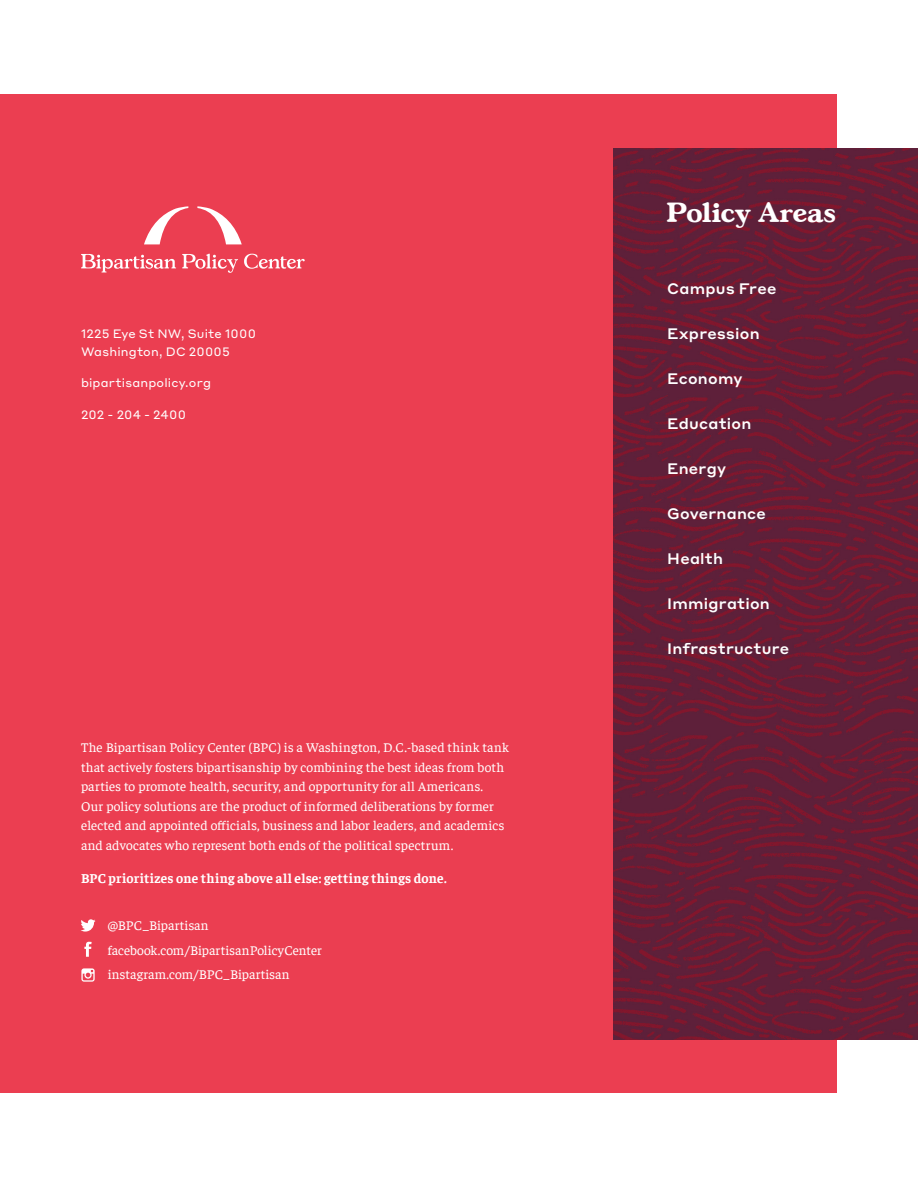
<style>
.page{position:relative;width:918px;height:1188px;background:#fff}
.page>*{position:absolute;margin:0;border:0;box-sizing:border-box;transform-origin:0 0}
.t1{font:700 27px "Gascogne TS";letter-spacing:.015em;color:#fff}
.t2{font:500 15px "Styrene A";letter-spacing:.015em;color:#fff}
.Disclaimer_-_Body{font:13.5px/19.5px "Faustina";letter-spacing:.01em;color:#fff}
.Disclaimer_-_Body-2{font:700 13.5px "Faustina";letter-spacing:.025em;color:#fff}
.Inside_Cover_-_Conta{font:12px/18px "Styrene A";letter-spacing:.015em;color:#fff}
</style>
<div class="page">
<div style="left:0;top:94px;width:837px;height:1000px;background:#eb3e51"></div>
<svg style="left:81px;top:968px;width:14px;height:14px"></svg>
<svg style="left:84px;top:942px;width:8px;height:15px"></svg>
<svg style="left:81px;top:919px;width:15px;height:13px"></svg>
<img style="left:613px;top:148px;width:305px;height:892px">
<svg style="left:182px;top:254px;width:56px;height:19px"></svg>
<svg style="left:81px;top:254px;width:95px;height:18px"></svg>
<svg style="left:244px;top:254px;width:61px;height:15px"></svg>
<svg style="left:197px;top:206px;width:45px;height:38px"></svg>
<svg style="left:144px;top:206px;width:44px;height:38px"></svg>
<p class="Inside_Cover_-_Conta" style="left:81px;top:323px;width:176px">1225 Eye St NW, Suite 1000<br>Washington, DC 20005</p>
<p class="Inside_Cover_-_Conta" style="left:81px;top:373px;width:132px">bipartisanpolicy.org</p>
<p class="Inside_Cover_-_Conta" style="left:81px;top:404px;width:106px">202 - 204 - 2400</p>
<p class="Disclaimer_-_Body" style="left:81px;top:737px;width:429px">The Bipartisan Policy Center (BPC) is a Washington, D.C.-based think tank that actively fosters bipartisanship by combining the best ideas from both parties to promote health, security, and opportunity for all Americans.<br>Our policy solutions are the product of informed deliberations by former elected and appointed officials, business and labor leaders, and academics and advocates who represent both ends of the political spectrum.</p>
<p class="Disclaimer_-_Body-2" style="left:81px;top:869px;width:367px">BPC prioritizes one thing above all else: getting things done.</p>
<p class="Disclaimer_-_Body" style="left:108px;top:914px;width:102px">@BPC_Bipartisan</p>
<p class="Disclaimer_-_Body" style="left:108px;top:939px;width:216px">facebook.com/BipartisanPolicyCenter</p>
<p class="Disclaimer_-_Body" style="left:108px;top:964px;width:183px">instagram.com/BPC_Bipartisan</p>
<p class="t1" style="left:667px;top:195px;width:170px">Policy Areas</p>
<p class="t2" style="left:667px;top:276px;width:111px">Campus Free</p>
<p class="t2" style="left:667px;top:321px;width:94px">Expression</p>
<p class="t2" style="left:667px;top:366px;width:77px">Economy</p>
<p class="t2" style="left:667px;top:411px;width:86px">Education</p>
<p class="t2" style="left:667px;top:456px;width:60px">Energy</p>
<p class="t2" style="left:667px;top:501px;width:100px">Governance</p>
<p class="t2" style="left:667px;top:546px;width:57px">Health</p>
<p class="t2" style="left:667px;top:591px;width:104px">Immigration</p>
<p class="t2" style="left:667px;top:636px;width:123px">Infrastructure</p>
</div>
